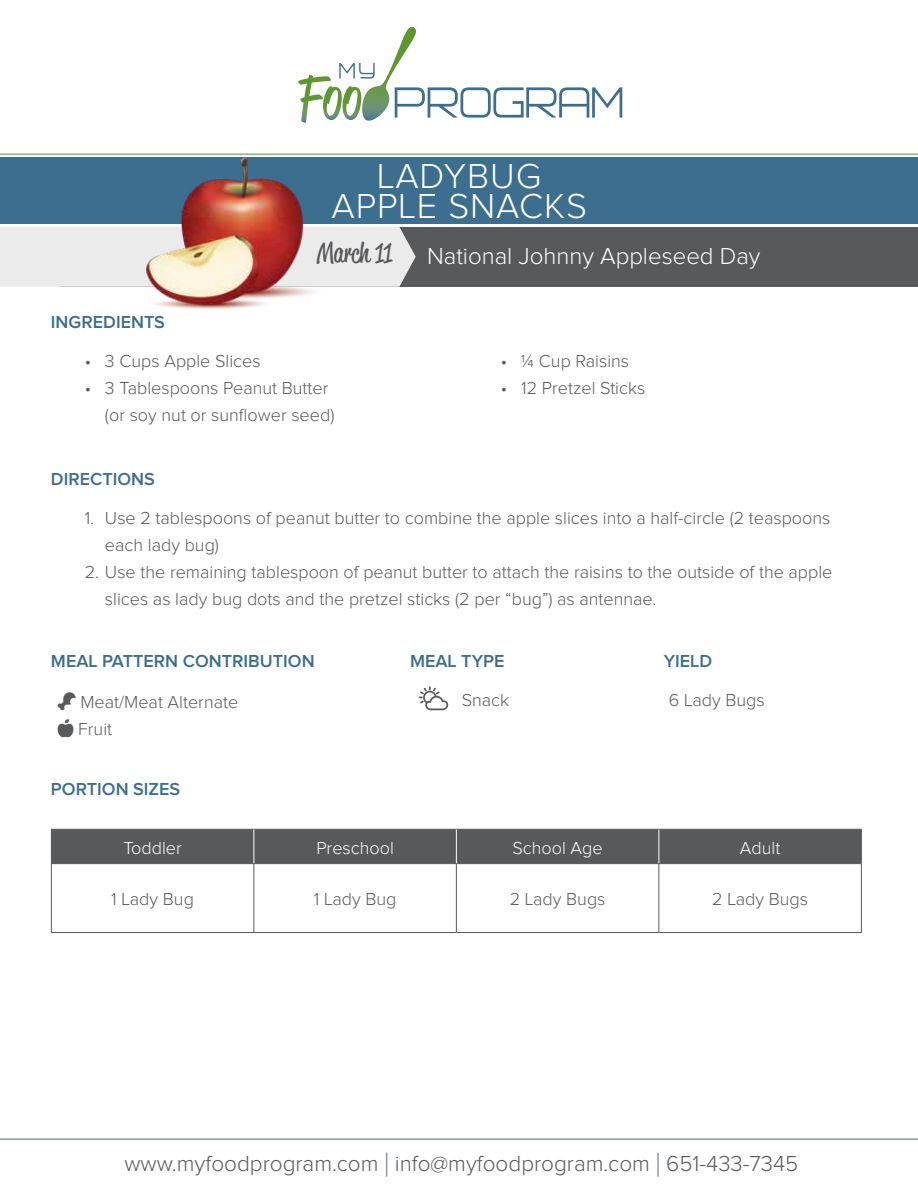
<style>
.page{position:relative;width:918px;height:1188px;background:#fff}
.page>*{position:absolute;margin:0;border:0;box-sizing:border-box;transform-origin:0 0}
.t1{font:300 36px/30px "Proxima Nova";letter-spacing:.025em;color:#fff;text-align:center}
.t2{font:27px "Reklame Script";color:#58595b}
.t3{font:300 24px "Proxima Nova";color:#fff}
.t4{font:300 22.5px "Proxima Nova";color:#58595b}
.t5{font:300 18px/27px "Proxima Nova";color:#58595b}
.t6{font:600 18px "Proxima Nova";color:#3b6e8f}
.t7{font:300 18px "Proxima Nova";color:#fff}
.s1{font-size:33.75px;color:#3b6e8f}
</style>
<div class="page">
<div style="left:60px;top:227px;width:858px;height:59px;background:#58595b"></div>
<div style="left:0;top:227px;width:416px;height:60px;background:#ebebec"></div>
<div style="left:0;top:157px;width:918px;height:67px;background:#3b6e8f"></div>
<hr style="left:0;top:154px;width:918px;height:1px;background:#5e9732">
<hr style="left:0;top:1139px;width:918px;height:1px;background:#3b6e8f">
<svg style="left:298px;top:27px;width:324px;height:96px"></svg>
<div style="left:52px;top:830px;width:809px;height:33px;background:#58595b"></div>
<hr style="left:51px;top:829px;width:203px;height:1px;background:#58595b">
<hr style="left:51px;top:830px;width:1px;height:33px;background:#58595b">
<hr style="left:254px;top:829px;width:202px;height:1px;background:#58595b">
<hr style="left:456px;top:829px;width:203px;height:1px;background:#58595b">
<hr style="left:659px;top:829px;width:203px;height:1px;background:#58595b">
<hr style="left:861px;top:830px;width:1px;height:33px;background:#58595b">
<hr style="left:51px;top:863px;width:203px;height:1px;background:#58595b">
<hr style="left:51px;top:864px;width:1px;height:68px;background:#58595b">
<hr style="left:254px;top:863px;width:202px;height:1px;background:#58595b">
<hr style="left:253px;top:864px;width:1px;height:68px;background:#58595b">
<hr style="left:456px;top:863px;width:203px;height:1px;background:#58595b">
<hr style="left:456px;top:864px;width:1px;height:68px;background:#58595b">
<hr style="left:659px;top:863px;width:203px;height:1px;background:#58595b">
<hr style="left:658px;top:864px;width:1px;height:68px;background:#58595b">
<hr style="left:861px;top:864px;width:1px;height:68px;background:#58595b">
<hr style="left:51px;top:932px;width:203px;height:1px;background:#58595b">
<hr style="left:254px;top:932px;width:202px;height:1px;background:#58595b">
<hr style="left:456px;top:932px;width:203px;height:1px;background:#58595b">
<hr style="left:659px;top:932px;width:203px;height:1px;background:#58595b">
<hr style="left:253px;top:830px;width:1px;height:33px;background:#fff">
<hr style="left:456px;top:830px;width:1px;height:33px;background:#fff">
<hr style="left:658px;top:830px;width:1px;height:33px;background:#fff">
<svg style="left:419px;top:686px;width:29px;height:24px"></svg>
<img style="left:129px;top:153px;width:203px;height:156px">
<h1 class="t1" style="left:331px;top:162px;width:257px">LADYBUG<br>APPLE SNACKS</h1>
<p class="t6" style="left:51px;top:314px;width:116px">INGREDIENTS</p>
<h2 class="t2" style="left:317px;top:235px;width:77px">March 11</h2>
<h3 class="t3" style="left:427px;top:245px;width:335px">National Johnny Appleseed Day</h3>
<p class="t5" style="left:85px;top:348px;width:177px">• 3 Cups Apple Slices</p>
<p class="t5" style="left:105px;top:375px;width:231px;text-indent:-20px">• 3 Tablespoons Peanut Butter (or soy nut or sunflower seed)</p>
<p class="t6" style="left:51px;top:471px;width:105px">DIRECTIONS</p>
<p class="t5" style="left:501px;top:348px;width:130px">• 1/4 Cup Raisins</p>
<p class="t5" style="left:501px;top:375px;width:146px">• 12 Pretzel Sticks</p>
<p class="t5" style="left:105px;top:505px;width:727px;text-indent:-20px">1. Use 2 tablespoons of peanut butter to combine the apple slices into a half-circle (2 teaspoons each lady bug)</p>
<p class="t5" style="left:105px;top:559px;width:729px;text-indent:-20px">2. Use the remaining tablespoon of peanut butter to attach the raisins to the outside of the apple slices as lady bug dots and the pretzel sticks (2 per “bug”) as antennae.</p>
<p class="t6" style="left:51px;top:653px;width:265px">MEAL PATTERN CONTRIBUTION</p>
<p class="t6" style="left:410px;top:653px;width:96px">MEAL TYPE</p>
<p class="t6" style="left:664px;top:653px;width:50px">YIELD</p>
<p class="t5" style="left:78px;top:689px;width:162px">Meat/Meat Alternate<br>Fruit</p>
<p class="t5" style="left:462px;top:688px;width:49px">Snack</p>
<p class="t5" style="left:669px;top:688px;width:97px">6 Lady Bugs</p>
<p class="t6" style="left:51px;top:781px;width:131px">PORTION SIZES</p>
<p class="t7" style="left:123px;top:839px;width:60px">Toddler</p>
<p class="t7" style="left:316px;top:839px;width:79px">Preschool</p>
<p class="t7" style="left:512px;top:839px;width:92px">School Age</p>
<p class="t7" style="left:740px;top:839px;width:42px">Adult</p>
<p class="t5" style="left:111px;top:886px;width:84px">1 Lady Bug</p>
<p class="t5" style="left:314px;top:886px;width:84px">1 Lady Bug</p>
<p class="t5" style="left:510px;top:886px;width:97px">2 Lady Bugs</p>
<p class="t5" style="left:712px;top:886px;width:97px">2 Lady Bugs</p>
<p class="t4" style="left:124px;top:1153px;width:675px">www.myfoodprogram.com <span class="s1">|</span> info@myfoodprogram.com <span class="s1">|</span> 651-433-7345</p>
</div>
